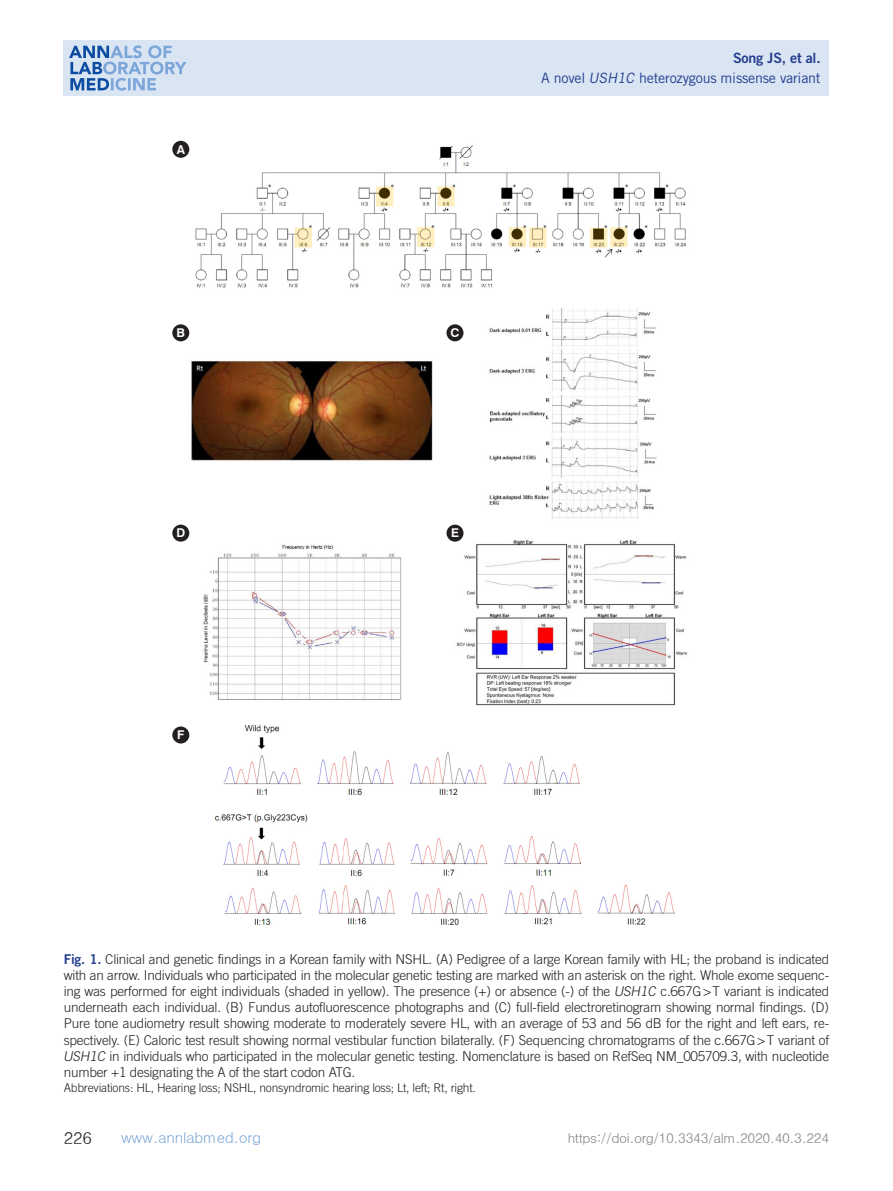
<style>
.page{position:relative;width:893px;height:1191px;background:#fff}
.page>*{position:absolute;margin:0;border:0;box-sizing:border-box;transform-origin:0 0}
.URL{font:16.5px "Dotum";color:#231f20}
.URL-2{font:15px "Dotum";letter-spacing:-.02em;color:#7ca7d8}
.하시라제목{font:14.25px "Trade Gothic LT Std";letter-spacing:-.015em;color:#253f8e}
.하시라이름{font:14.25px "Trade Gothic LT Std Bd 2";letter-spacing:-.015em;color:#253f8e}
.표제목_그림설명{font:300 13.5px/16.2px "Trade Gothic LT Std";letter-spacing:-.015em;color:#231f20;text-align:justify}
.t1{font:13.5px "Dotum";letter-spacing:-.03em;color:#808285}
.t2{font:700 12.15px "Swiss 721 BT";color:#fff}
.표_그림_주석{font:300 12px "Trade Gothic LT Std";letter-spacing:-.015em;color:#231f20}
.s1{font-style:italic}
.s2{font-family:"Trade Gothic LT Std Bd 2";font-weight:400;color:#253f8e}
</style>
<div class="page">
<div style="left:64px;top:40px;width:765px;height:56px;background:#dae5f4"></div>
<svg style="left:69px;top:45px;width:118px;height:46px"></svg>
<img style="left:172px;top:140px;width:516px;height:785px">
<div style="left:172px;top:141px;width:17px;height:17px;background:#231f20;border-radius:50%"></div>
<div style="left:172px;top:324px;width:17px;height:17px;background:#231f20;border-radius:50%"></div>
<div style="left:446px;top:324px;width:17px;height:17px;background:#231f20;border-radius:50%"></div>
<div style="left:172px;top:524px;width:17px;height:17px;background:#231f20;border-radius:50%"></div>
<div style="left:446px;top:524px;width:17px;height:17px;background:#231f20;border-radius:50%"></div>
<div style="left:172px;top:726px;width:17px;height:17px;background:#231f20;border-radius:50%"></div>
<p class="t2" style="left:177px;top:142px;width:10px">A</p>
<p class="t2" style="left:177px;top:325px;width:10px">B</p>
<p class="t2" style="left:450px;top:325px;width:10px">C</p>
<p class="t2" style="left:176px;top:526px;width:10px">D</p>
<p class="t2" style="left:451px;top:526px;width:9px">E</p>
<p class="t2" style="left:177px;top:727px;width:9px">F</p>
<p class="하시라이름" style="left:733px;top:49px;width:89px">Song JS, et al.</p>
<p class="하시라제목" style="left:541px;top:69px;width:281px">A novel <span class="s1">USH1C</span> heterozygous missense variant</p>
<p class="표제목_그림설명" style="left:63px;top:950px;width:768px"><span class="s2">Fig. 1.</span> Clinical and genetic findings in a Korean family with NSHL. (A) Pedigree of a large Korean family with HL; the proband is indicated with an arrow. Individuals who participated in the molecular genetic testing are marked with an asterisk on the right. Whole exome sequenc&shy;ing was performed for eight individuals (shaded in yellow). The presence (+) or absence (-) of the <span class="s1">USH1C</span> c.667G&gt;T variant is indicated underneath each individual. (B) Fundus autofluorescence photographs and (C) full-field electroretinogram showing normal findings. (D)<br>Pure tone audiometry result showing moderate to moderately severe HL, with an average of 53 and 56 dB for the right and left ears, re&shy;spectively. (E) Caloric test result showing normal vestibular function bilaterally. (F) Sequencing chromatograms of the c.667G&gt;T variant of <span class="s1">USH1C</span> in individuals who participated in the molecular genetic testing. Nomenclature is based on RefSeq NM_005709.3, with nucleotide number +1 designating the A of the start codon ATG.</p>
<p class="표_그림_주석" style="left:64px;top:1080px;width:414px">Abbreviations: HL, Hearing loss; NSHL, nonsyndromic hearing loss; Lt, left; Rt, right.</p>
<p class="URL" style="left:64px;top:1129px;width:30px">226</p>
<p class="URL-2" style="left:121px;top:1130px;width:142px">www.annlabmed.org</p>
<p class="t1" style="left:568px;top:1131px;width:263px">https://doi.org/10.3343/alm.2020.40.3.224</p>
</div>
